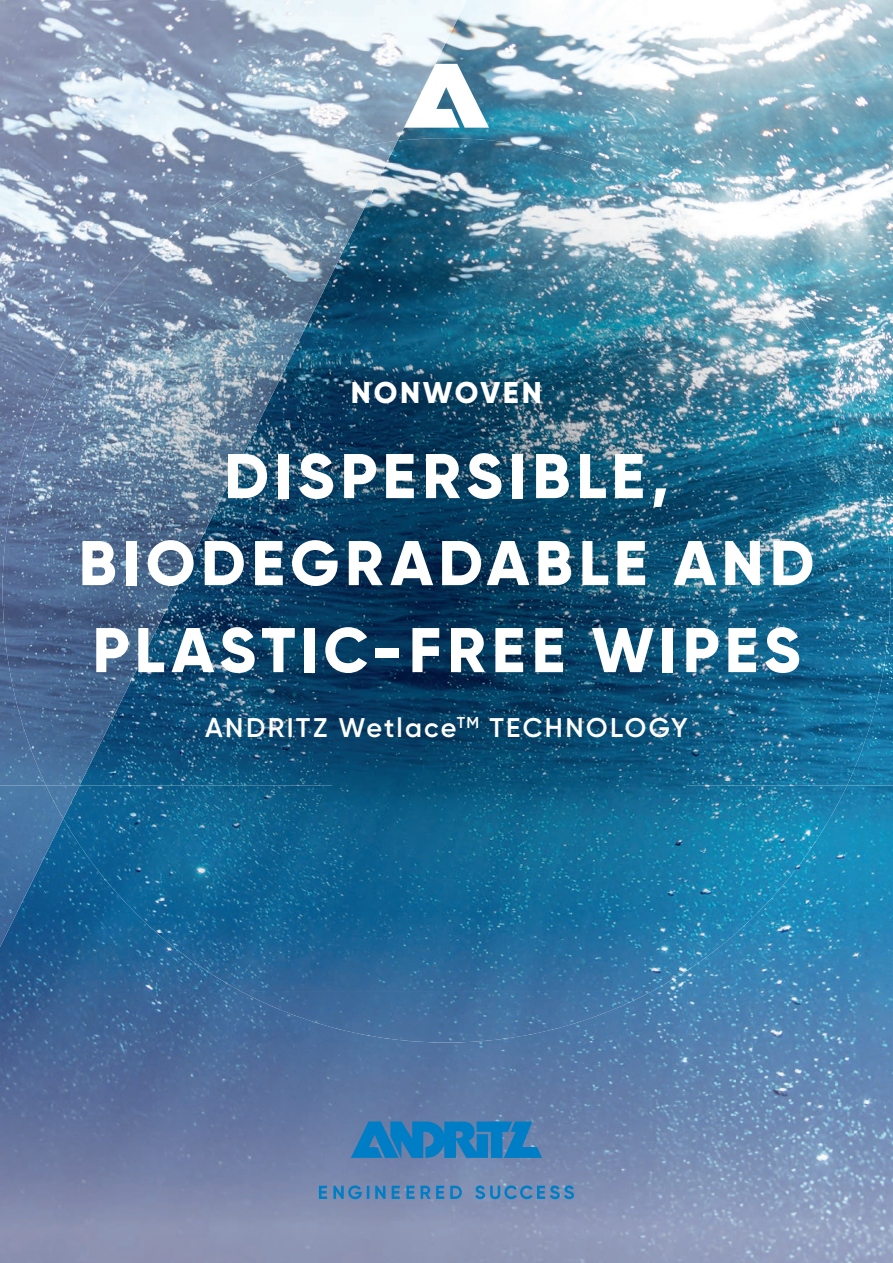
<style>
.page{position:relative;width:893px;height:1263px;background:#fff}
.page>*{position:absolute;margin:0;border:0;box-sizing:border-box;transform-origin:0 0}
.t1{font:800 63px/87px "Gilroy";letter-spacing:.085em;color:#fff;text-align:center}
.t2{font:800 30px "Gilroy";letter-spacing:.085em;color:#fff}
.t3{font:600 27px "Gilroy";letter-spacing:.08em;color:#fff}
</style>
<div class="page">
<img style="left:467px;top:0;width:426px;height:785px">
<img style="left:0;top:0;width:259px;height:261px">
<img style="left:259px;top:0;width:208px;height:149px">
<img style="left:0;top:261px;width:101px;height:157px">
<img style="left:0;top:418px;width:3px;height:367px">
<img style="left:52px;top:940px;width:52px;height:323px">
<img style="left:788px;top:785px;width:105px;height:478px">
<img style="left:0;top:947px;width:52px;height:316px">
<img style="left:104px;top:940px;width:53px;height:323px">
<img style="left:736px;top:940px;width:52px;height:323px">
<img style="left:157px;top:940px;width:52px;height:323px">
<img style="left:683px;top:940px;width:53px;height:323px">
<img style="left:209px;top:992px;width:53px;height:271px">
<img style="left:631px;top:992px;width:52px;height:271px">
<img style="left:262px;top:1042px;width:369px;height:221px">
<img style="left:0;top:785px;width:63px;height:162px">
<img style="left:332px;top:138px;width:356px;height:647px">
<img style="left:688px;top:211px;width:51px;height:574px">
<img style="left:283px;top:356px;width:50px;height:429px">
<img style="left:738px;top:249px;width:52px;height:536px">
<img style="left:789px;top:303px;width:51px;height:482px">
<img style="left:232px;top:463px;width:51px;height:322px">
<img style="left:840px;top:380px;width:50px;height:405px">
<img style="left:181px;top:542px;width:51px;height:243px">
<img style="left:131px;top:642px;width:50px;height:143px">
<img style="left:101px;top:743px;width:30px;height:42px">
<img style="left:200px;top:149px;width:149px;height:207px">
<img style="left:348px;top:141px;width:49px;height:100px">
<img style="left:150px;top:214px;width:50px;height:428px">
<img style="left:101px;top:253px;width:50px;height:490px">
<img style="left:51px;top:306px;width:50px;height:479px">
<img style="left:3px;top:383px;width:49px;height:402px">
<img style="left:200px;top:355px;width:92px;height:108px">
<img style="left:200px;top:463px;width:39px;height:79px">
<img style="left:63px;top:785px;width:733px;height:155px">
<img style="left:795px;top:785px;width:52px;height:85px">
<img style="left:164px;top:939px;width:565px;height:53px">
<img style="left:241px;top:991px;width:411px;height:51px">
<img style="left:46px;top:785px;width:34px;height:34px">
<svg style="left:404px;top:64px;width:85px;height:64px"></svg>
<svg style="left:351px;top:1121px;width:191px;height:37px;background:#207ebc"></svg>
<svg style="left:319px;top:1185px;width:255px;height:14px;background:#5287b8"></svg>
<p class="t2" style="left:351px;top:373px;width:193px">NONWOVEN</p>
<p class="t1" style="left:79px;top:432px;width:737px">DISPERSIBLE,<br>BIODEGRADABLE AND<br>PLASTIC-FREE WIPES</p>
<p class="t3" style="left:205px;top:711px;width:484px">ANDRITZ Wetlace<sup>TM</sup> TECHNOLOGY</p>
</div>
